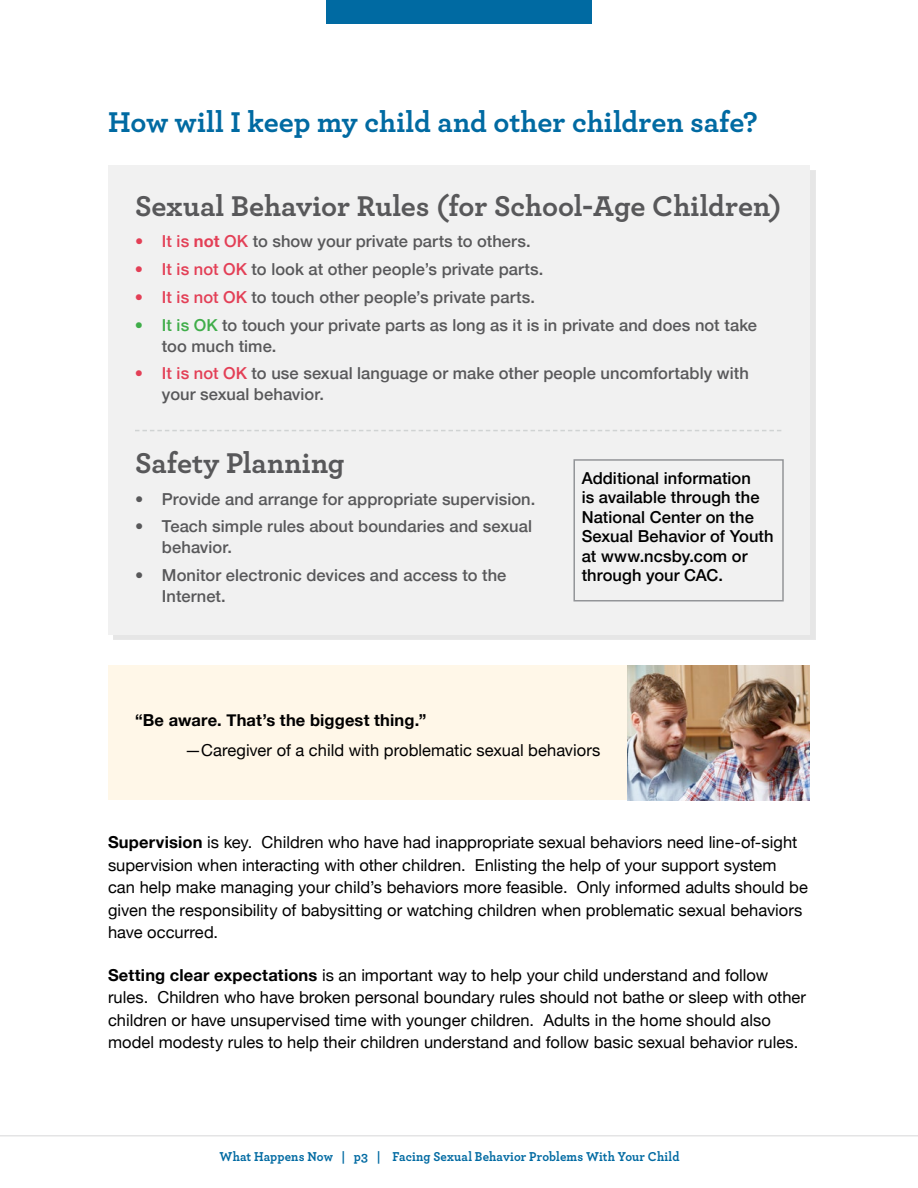
<style>
.page{position:relative;width:918px;height:1188px;background:#fff}
.page>*{position:absolute;margin:0;border:0;box-sizing:border-box;transform-origin:0 0}
.t1{font:700 30px "Archer";color:#58585a}
.t2{font:700 30px "Archer";color:#006aa2}
.t3{font:16.5px/22.5px "Helvetica Neue";color:#000}
.t4{font:500 16.5px/21px "Helvetica Neue";letter-spacing:.005em;color:#58585a}
.t5{font:500 16.5px/19.5px "Helvetica Neue";letter-spacing:.005em;color:#000}
.t6{font:700 16.5px "Helvetica Neue";letter-spacing:.01em;color:#000}
.t7{font:700 13.5px "Archer";letter-spacing:.015em;color:#006aa2;scale:.94 1}
.s1{color:#e33f56}
.s2{font-weight:700;color:#e33f56}
.s3{color:#3fad49}
.s4{font-weight:700}
</style>
<div class="page">
<div style="left:326px;top:0;width:266px;height:24px;background:#006aa2"></div>
<div style="left:113px;top:170px;width:703px;height:470px;background:#e6e6e6"></div>
<div style="left:108px;top:165px;width:702px;height:469px;background:#f1f1f1"></div>
<div style="left:108px;top:666px;width:702px;height:134px;background:#fff7e8"></div>
<img style="left:627px;top:666px;width:183px;height:134px">
<div style="left:573px;top:459px;width:211px;height:143px;border:2px solid #939598"></div>
<svg style="left:135px;top:430px;width:647px;height:1px"></svg>
<h1 class="t2" style="left:108px;top:98px;width:651px">How will I keep my child and other children safe?</h1>
<h1 class="t1" style="left:135px;top:182px;width:648px">Sexual Behavior Rules (for School-Age Children)</h1>
<p class="t4" style="left:135px;top:230px;width:397px"><span class="s1">• It is</span> <span class="s2">not</span> <span class="s1">OK</span> to show your private parts to others.</p>
<p class="t4" style="left:135px;top:257px;width:410px"><span class="s1">• It is not OK</span> to look at other people’s private parts.</p>
<p class="t4" style="left:135px;top:285px;width:402px"><span class="s1">• It is not OK</span> to touch other people’s private parts.</p>
<p class="t4" style="left:162px;top:313px;width:597px;text-indent:-27px"><span class="s3">• It is OK</span> to touch your private parts as long as it is in private and does not take too much time.</p>
<p class="t4" style="left:162px;top:362px;width:588px;text-indent:-27px"><span class="s1">• It is not OK</span> to use sexual language or make other people uncomfortably with your sexual behavior.</p>
<h1 class="t1" style="left:135px;top:440px;width:211px">Safety Planning</h1>
<p class="t4" style="left:135px;top:487px;width:402px">• Provide and arrange for appropriate supervision.</p>
<p class="t4" style="left:162px;top:515px;width:372px;text-indent:-27px">• Teach simple rules about boundaries and sexual behavior.</p>
<p class="t4" style="left:162px;top:563px;width:346px;text-indent:-27px">• Monitor electronic devices and access to the<br>Internet.</p>
<p class="t5" style="left:582px;top:467px;width:193px">Additional information<br>is available through the<br>National Center on the<br>Sexual Behavior of Youth at www.ncsby.com or through your CAC.</p>
<p class="t6" style="left:135px;top:707px;width:293px">“Be aware. That’s the biggest thing.”</p>
<p class="t3" style="left:185px;top:739px;width:417px">—Caregiver of a child with problematic sexual behaviors</p>
<p class="t3" style="left:108px;top:832px;width:701px"><span class="s4">Supervision</span> is key. Children who have had inappropriate sexual behaviors need line-of-sight supervision when interacting with other children. Enlisting the help of your support system<br>can help make managing your child’s behaviors more feasible. Only informed adults should be given the responsibility of babysitting or watching children when problematic sexual behaviors have occurred.</p>
<p class="t3" style="left:108px;top:965px;width:700px"><span class="s4">Setting clear expectations</span> is an important way to help your child understand and follow rules. Children who have broken personal boundary rules should not bathe or sleep with other children or have unsupervised time with younger children. Adults in the home should also model modesty rules to help their children understand and follow basic sexual behavior rules.</p>
<p class="t7" style="left:219px;top:1146px;width:491px">What Happens Now | p3 | Facing Sexual Behavior Problems With Your Child</p>
</div>
